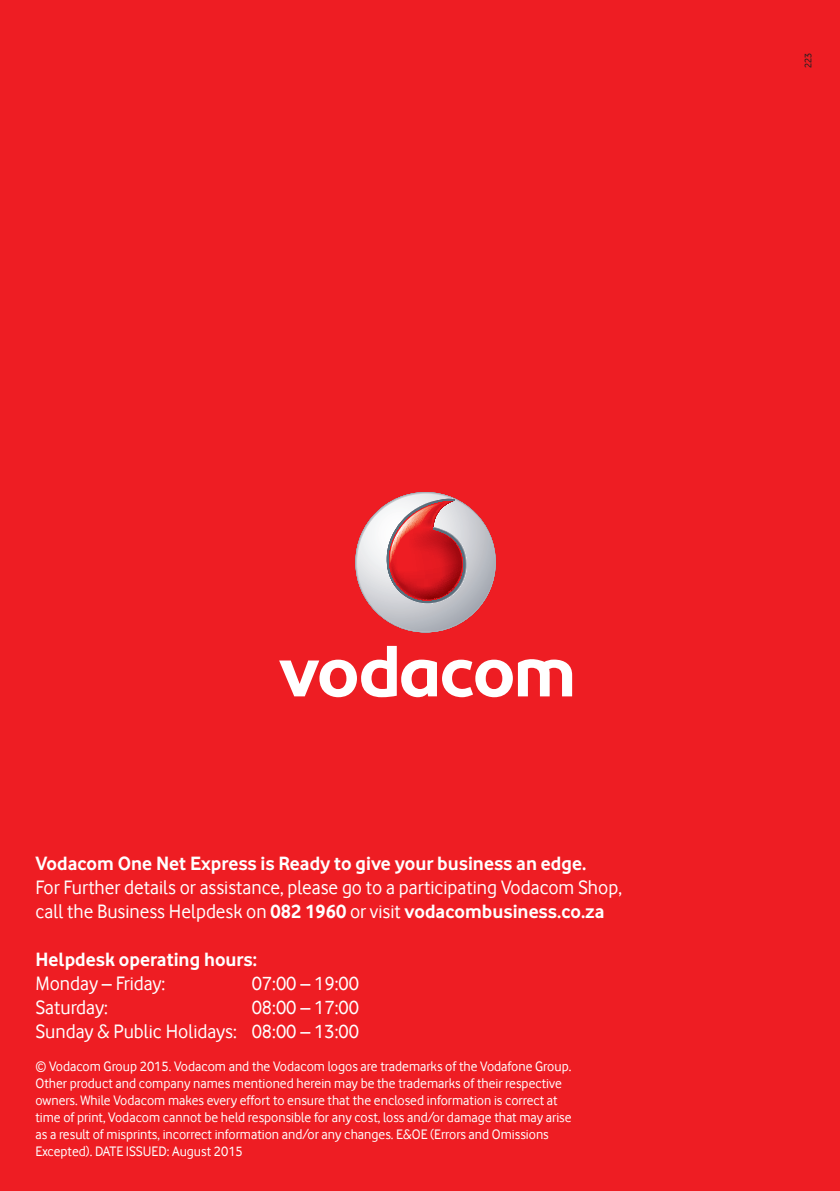
<style>
.page{position:relative;width:840px;height:1191px;background:#fff}
.page>*{position:absolute;margin:0;border:0;box-sizing:border-box;transform-origin:0 0}
.t1{font:20px/24px "Vodafone Rg";color:#fff}
.t2{font:700 20px "Vodafone Rg";color:#fff}
.t3{font:14.2px/17px "Vodafone Rg";color:#fff}
.t4{font:10px "Vodafone Rg";color:#231f20}
.s1{font-weight:700}
</style>
<div class="page">
<div style="left:0;top:0;width:839px;height:1191px;background:#ee1d23"></div>
<svg style="left:357px;top:494px;width:138px;height:137px;background:#cbcdd2"></svg>
<svg style="left:387px;top:499px;width:79px;height:106px"></svg>
<svg style="left:279px;top:646px;width:292px;height:51px"></svg>
<p class="t4" style="left:801px;top:68px;width:17px;rotate:-90deg">223</p>
<h1 class="t2" style="left:35px;top:852px;width:552px">Vodacom One Net Express is Ready to give your business an edge.</h1>
<h1 class="t1" style="left:35px;top:875px;width:587px">For Further details or assistance, please go to a participating Vodacom Shop, call the Business Helpdesk on <span class="s1">082 1960</span> or visit <span class="s1">vodacombusiness.co.za</span></h1>
<h1 class="t2" style="left:35px;top:948px;width:223px">Helpdesk operating hours:</h1>
<h1 class="t1" style="left:35px;top:971px;width:131px">Monday – Friday:</h1>
<h1 class="t1" style="left:251px;top:971px;width:109px">07:00 – 19:00</h1>
<h1 class="t1" style="left:35px;top:995px;width:74px">Saturday:</h1>
<h1 class="t1" style="left:35px;top:995px;width:325px;text-align:right">08:00 – 17:00<br>Sunday &amp; Public Holidays: 08:00 – 13:00</h1>
<p class="t3" style="left:35px;top:1057px;width:537px">© Vodacom Group 2015. Vodacom and the Vodacom logos are trademarks of the Vodafone Group.<br>Other product and company names mentioned herein may be the trademarks of their respective owners. While Vodacom makes every effort to ensure that the enclosed information is correct at time of print, Vodacom cannot be held responsible for any cost, loss and/or damage that may arise as a result of misprints, incorrect information and/or any changes. E&amp;OE (Errors and Omissions Excepted). DATE ISSUED: August 2015</p>
</div>
